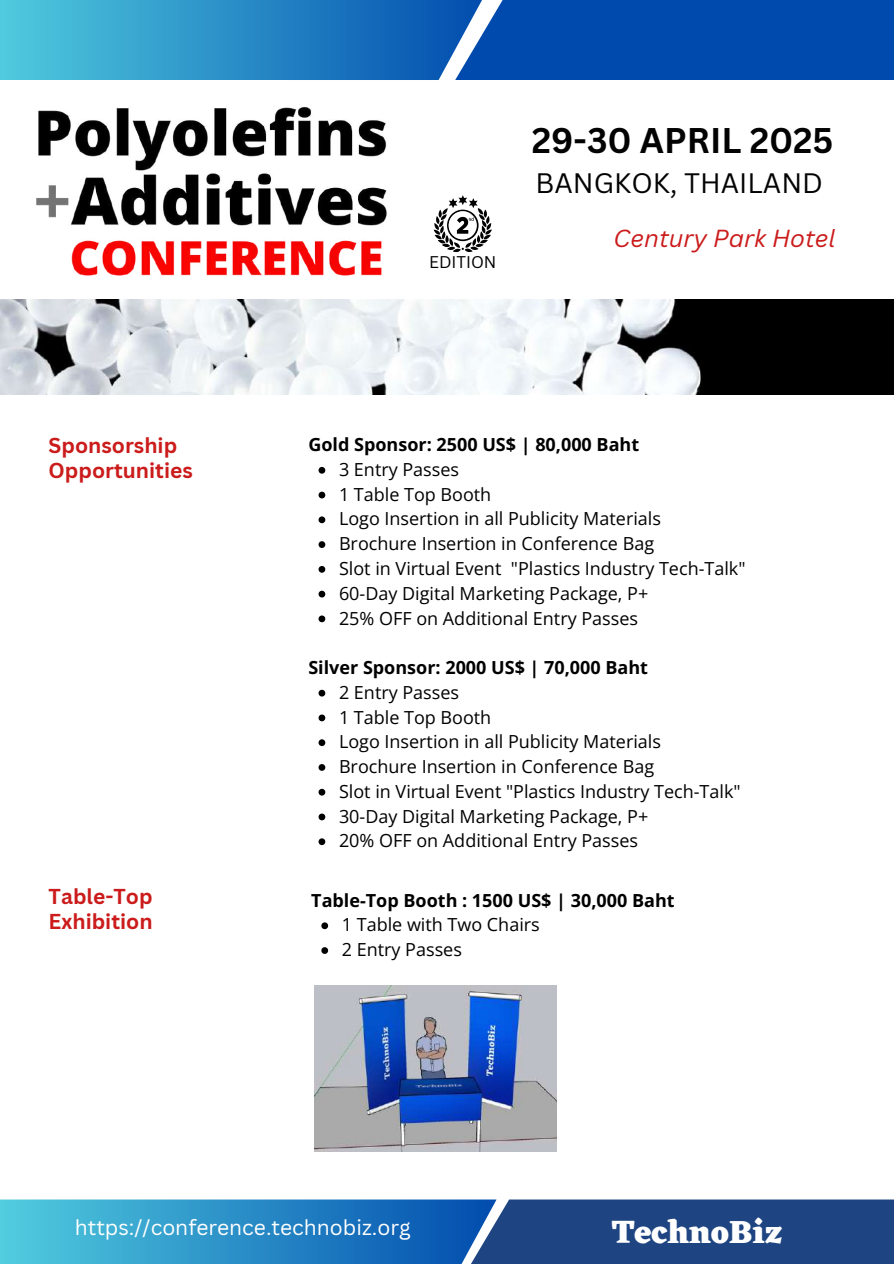
<style>
.page{position:relative;width:894px;height:1264px;background:#fff}
.page>*{position:absolute;margin:0;border:0;box-sizing:border-box;transform-origin:0 0}
.t1{font:700 34.65px "Canva Sans";color:#030303}
.t2{font:800 33px "Eczar";color:#fff}
.t3{font:27.45px "Canva Sans";color:#030303}
.t4{font:italic 24px "Canva Sans";color:#cb1b1b}
.t5{font:700 21px/24.8px "Canva Sans";color:#cb1b1b}
.t6{font:21px "Canva Sans";color:#fff}
.t7{font:18px/24.8px "Open Sans";color:#000}
.t8{font:700 18px "Open Sans";color:#000}
.t9{font:16.5px "Canva Sans";color:#000}
</style>
<div class="page">
<div style="left:0;top:1199px;width:496px;height:64px;background:linear-gradient(to right,#51cddf,#014bad)"></div>
<div style="left:455px;top:1199px;width:438px;height:64px;background:#1e4582"></div>
<svg style="left:0;top:0;width:893px;height:80px"></svg>
<img style="left:0;top:300px;width:893px;height:94px">
<svg style="left:318px;top:467px;width:7px;height:6px"></svg>
<svg style="left:318px;top:491px;width:7px;height:7px"></svg>
<svg style="left:318px;top:516px;width:7px;height:7px"></svg>
<svg style="left:318px;top:541px;width:7px;height:7px"></svg>
<svg style="left:318px;top:566px;width:7px;height:6px"></svg>
<svg style="left:318px;top:590px;width:7px;height:7px"></svg>
<svg style="left:318px;top:615px;width:7px;height:7px"></svg>
<svg style="left:318px;top:689px;width:7px;height:7px"></svg>
<svg style="left:318px;top:714px;width:7px;height:7px"></svg>
<svg style="left:318px;top:739px;width:7px;height:7px"></svg>
<svg style="left:318px;top:764px;width:7px;height:6px"></svg>
<svg style="left:318px;top:788px;width:7px;height:7px"></svg>
<svg style="left:318px;top:813px;width:7px;height:7px"></svg>
<svg style="left:318px;top:838px;width:7px;height:7px"></svg>
<img style="left:314px;top:985px;width:242px;height:166px">
<svg style="left:321px;top:922px;width:7px;height:7px"></svg>
<svg style="left:321px;top:947px;width:7px;height:6px"></svg>
<img style="left:36px;top:107px;width:351px;height:169px">
<svg style="left:433px;top:195px;width:59px;height:57px"></svg>
<h1 class="t1" style="left:531px;top:116px;width:303px">29-30 APRIL 2025</h1>
<h3 class="t3" style="left:535px;top:164px;width:289px">BANGKOK, THAILAND</h3>
<p class="t9" style="left:429px;top:250px;width:69px">EDITION</p>
<h3 class="t4" style="left:613px;top:222px;width:223px">Century Park Hotel</h3>
<p class="t5" style="left:49px;top:432px;width:146px">Sponsorship<br>Opportunities</p>
<p class="t8" style="left:308px;top:432px;width:332px">Gold Sponsor: 2500 US$ | 80,000 Baht</p>
<p class="t7" style="left:339px;top:456px;width:408px">3 Entry Passes<br>1 Table Top Booth<br>Logo Insertion in all Publicity Materials<br>Brochure Insertion in Conference Bag<br>Slot in Virtual Event "Plastics Industry Tech-Talk" 60-Day Digital Marketing Package, P+<br>25% OFF on Additional Entry Passes</p>
<p class="t8" style="left:308px;top:654px;width:341px">Silver Sponsor: 2000 US$ | 70,000 Baht</p>
<p class="t7" style="left:339px;top:679px;width:403px">2 Entry Passes<br>1 Table Top Booth<br>Logo Insertion in all Publicity Materials Brochure Insertion in Conference Bag<br>Slot in Virtual Event "Plastics Industry Tech-Talk" 30-Day Digital Marketing Package, P+<br>20% OFF on Additional Entry Passes</p>
<p class="t5" style="left:49px;top:883px;width:105px">Table-Top<br>Exhibition</p>
<p class="t8" style="left:311px;top:887px;width:365px">Table-Top Booth : 1500 US$ | 30,000 Baht</p>
<p class="t7" style="left:342px;top:912px;width:199px">1 Table with Two Chairs<br>2 Entry Passes</p>
<p class="t6" style="left:75px;top:1211px;width:337px">https://conference.technobiz.org</p>
<h2 class="t2" style="left:611px;top:1212px;width:172px">TechnoBiz</h2>
</div>
